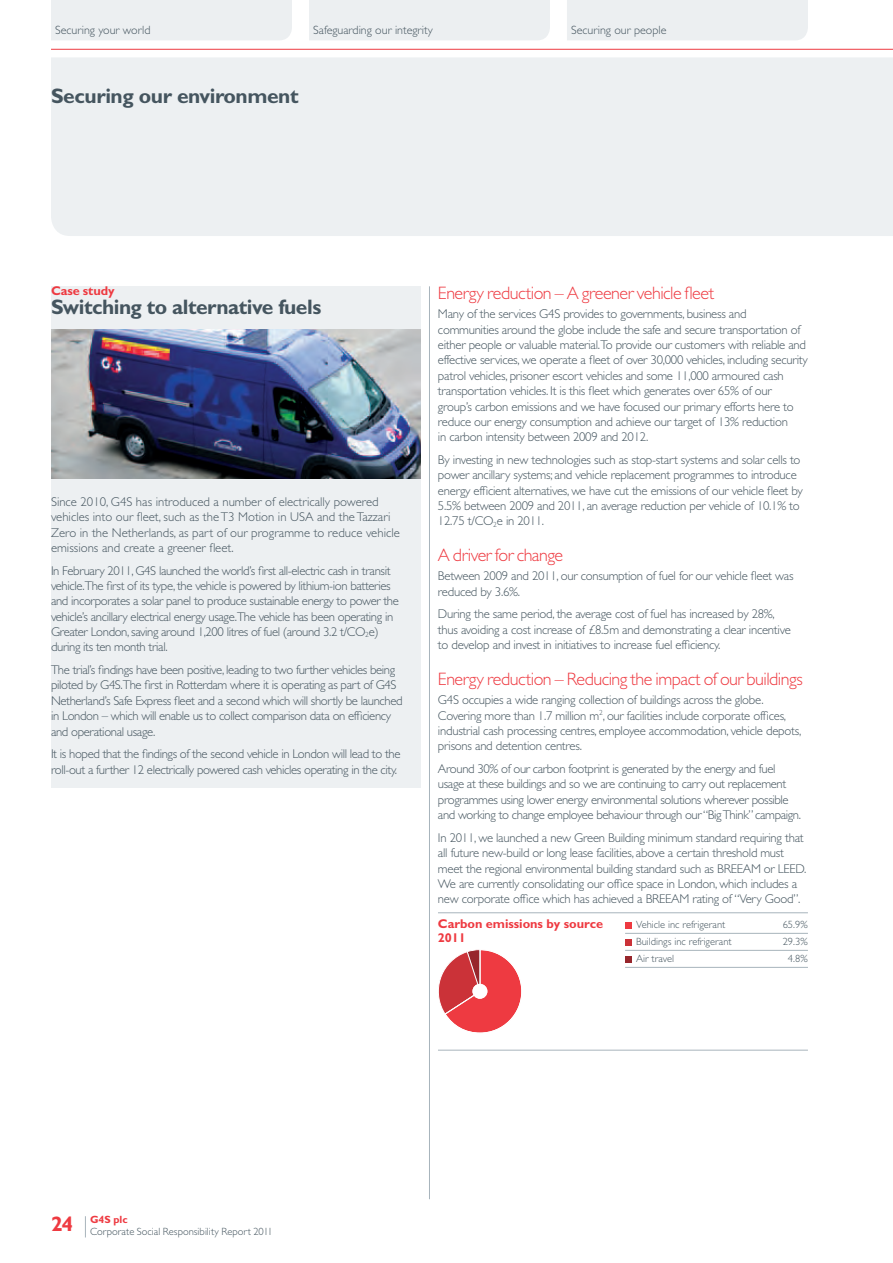
<style>
.page{position:relative;width:893px;height:1263px;background:#fff}
.page>*{position:absolute;margin:0;border:0;box-sizing:border-box;transform-origin:0 0}
.t1{font:700 21px "Gill Sans Std";letter-spacing:-.02em;color:#45555f}
.t2{font:300 18px "Gill Sans Std";letter-spacing:-.025em;color:#ee3a41}
.t3{font:300 12.75px/15.5px "Gill Sans Std";letter-spacing:-.02em;color:#45555f}
.t4{font:300 12.75px/15.5px "Gill Sans Std";color:#45555f}
.t5{font:700 12.75px/13.5px "Gill Sans Std";letter-spacing:-.005em;color:#ee3a41}
.t6{font:300 12px "Gill Sans Std";color:#45555f}
.t7{font:300 10.5px/12px "Gill Sans Std";color:#45555f}
.s1{font-weight:700;color:#ee3a41}
</style>
<div class="page">
<div style="left:51px;top:57px;width:841px;height:179px;background:#edf0f2"></div>
<hr style="left:51px;top:49px;width:842px;height:1px;background:#ee3a41">
<div style="left:309px;top:0;width:241px;height:40px;background:#eceff1"></div>
<div style="left:567px;top:0;width:241px;height:40px;background:#eceff1"></div>
<svg style="left:85px;top:1216px;width:1px;height:21px"></svg>
<hr style="left:429px;top:286px;width:1px;height:913px;background:#a8b4bc">
<div style="left:51px;top:0;width:241px;height:40px;background:#eceff1"></div>
<svg style="left:892px;top:57px;width:1px;height:179px"></svg>
<div style="left:51px;top:286px;width:370px;height:502px;background:#edf0f2"></div>
<img style="left:51px;top:329px;width:370px;height:150px">
<svg style="left:438px;top:949px;width:84px;height:84px"></svg>
<div style="left:472px;top:984px;width:15px;height:15px;background:#fff;border-radius:50%"></div>
<hr style="left:438px;top:912px;width:370px;height:1px;background:#a8b4bc">
<hr style="left:625px;top:967px;width:183px;height:1px;background:#a8b4bc">
<hr style="left:625px;top:950px;width:183px;height:1px;background:#a8b4bc">
<hr style="left:625px;top:933px;width:183px;height:1px;background:#a8b4bc">
<hr style="left:438px;top:1050px;width:370px;height:1px;background:#a8b4bc">
<div style="left:625px;top:939px;width:7px;height:7px;background:#cb3238"></div>
<div style="left:625px;top:956px;width:7px;height:7px;background:#97262c"></div>
<div style="left:625px;top:922px;width:7px;height:6px;background:#ee3a41"></div>
<p class="t6" style="left:55px;top:23px;width:97px">Securing your world</p>
<p class="t6" style="left:313px;top:23px;width:121px">Safeguarding our integrity</p>
<p class="t6" style="left:571px;top:23px;width:97px">Securing our people</p>
<h1 class="t1" style="left:51px;top:83px;width:249px">Securing our environment</h1>
<p class="t5" style="left:51px;top:284px;width:65px">Case study</p>
<h1 class="t1" style="left:51px;top:295px;width:272px">Switching to alternative fuels</h1>
<p class="t4" style="left:51px;top:494px;width:350px">Since 2010, G4S has introduced a number of electrically powered vehicles into our fleet, such as the T3 Motion in USA and the Tazzari Zero in the Netherlands, as part of our programme to reduce vehicle emissions and create a greener fleet.</p>
<p class="t3" style="left:51px;top:563px;width:349px">In February 2011, G4S launched the world’s first all‑electric cash in transit vehicle.The first of its type, the vehicle is powered by lithium‑ion batteries and incorporates a solar panel to produce sustainable energy to power the vehicle’s ancillary electrical energy usage.The vehicle has been operating in Greater London, saving around 1,200 litres of fuel (around 3.2 t/CO<sub>2</sub>e) during its ten month trial.</p>
<p class="t3" style="left:51px;top:662px;width:353px">The trial’s findings have been positive, leading to two further vehicles being piloted by G4S.The first in Rotterdam where it is operating as part of G4S Netherland’s Safe Express fleet and a second which will shortly be launched in London – which will enable us to collect comparison data on efficiency and operational usage.</p>
<p class="t3" style="left:51px;top:746px;width:351px">It is hoped that the findings of the second vehicle in London will lead to the roll-out a further 12 electrically powered cash vehicles operating in the city.</p>
<h2 class="t2" style="left:438px;top:282px;width:278px">Energy reduction – A greener vehicle fleet</h2>
<p class="t3" style="left:438px;top:306px;width:371px">Many of the services G4S provides to governments, business and communities around the globe include the safe and secure transportation of either people or valuable material.To provide our customers with reliable and effective services, we operate a fleet of over 30,000 vehicles, including security patrol vehicles, prisoner escort vehicles and some 11,000 armoured cash transportation vehicles. It is this fleet which generates over 65% of our group’s carbon emissions and we have focused our primary efforts here to reduce our energy consumption and achieve our target of 13% reduction<br>in carbon intensity between 2009 and 2012.</p>
<p class="t3" style="left:438px;top:452px;width:366px">By investing in new technologies such as stop‑start systems and solar cells to power ancillary systems; and vehicle replacement programmes to introduce energy efficient alternatives, we have cut the emissions of our vehicle fleet by 5.5% between 2009 and 2011, an average reduction per vehicle of 10.1% to 12.75 t/CO<sub>2</sub>e in 2011.</p>
<h2 class="t2" style="left:438px;top:545px;width:127px">A driver for change</h2>
<p class="t3" style="left:438px;top:569px;width:357px">Between 2009 and 2011, our consumption of fuel for our vehicle fleet was reduced by 3.6%.</p>
<p class="t3" style="left:438px;top:607px;width:354px">During the same period, the average cost of fuel has increased by 28%, thus avoiding a cost increase of £8.5m and demonstrating a clear incentive to develop and invest in initiatives to increase fuel efficiency.</p>
<h2 class="t2" style="left:438px;top:668px;width:366px">Energy reduction – Reducing the impact of our buildings</h2>
<p class="t3" style="left:438px;top:692px;width:365px">G4S occupies a wide ranging collection of buildings across the globe.<br>Covering more than 1.7 million m<sup>2</sup>, our facilities include corporate offices, industrial cash processing centres, employee accommodation, vehicle depots, prisons and detention centres.</p>
<p class="t3" style="left:438px;top:761px;width:365px">Around 30% of our carbon footprint is generated by the energy and fuel usage at these buildings and so we are continuing to carry out replacement programmes using lower energy environmental solutions wherever possible and working to change employee behaviour through our “Big Think” campaign.</p>
<p class="t3" style="left:438px;top:830px;width:370px">In 2011, we launched a new Green Building minimum standard requiring that all future new‑build or long lease facilities, above a certain threshold must meet the regional environmental building standard such as BREEAM or LEED.<br>We are currently consolidating our office space in London, which includes a new corporate office which has achieved a BREEAM rating of “Very Good”.</p>
<p class="t5" style="left:438px;top:917px;width:167px">Carbon emissions by source<br>2011</p>
<p class="t7" style="left:636px;top:918px;width:91px">Vehicle inc refrigerant</p>
<p class="t7" style="left:783px;top:918px;width:26px">65.9%</p>
<p class="t7" style="left:636px;top:935px;width:97px">Buildings inc refrigerant</p>
<p class="t7" style="left:783px;top:935px;width:26px">29.3%</p>
<p class="t7" style="left:636px;top:953px;width:39px">Air travel</p>
<p class="t7" style="left:788px;top:953px;width:21px">4.8%</p>
<p class="t7" style="left:51px;top:1214px;width:223px;text-indent:39px"><span class="s1">G4S plc<br></span><sup>24</sup> Corporate Social Responsibility Report 2011</p>
</div>
